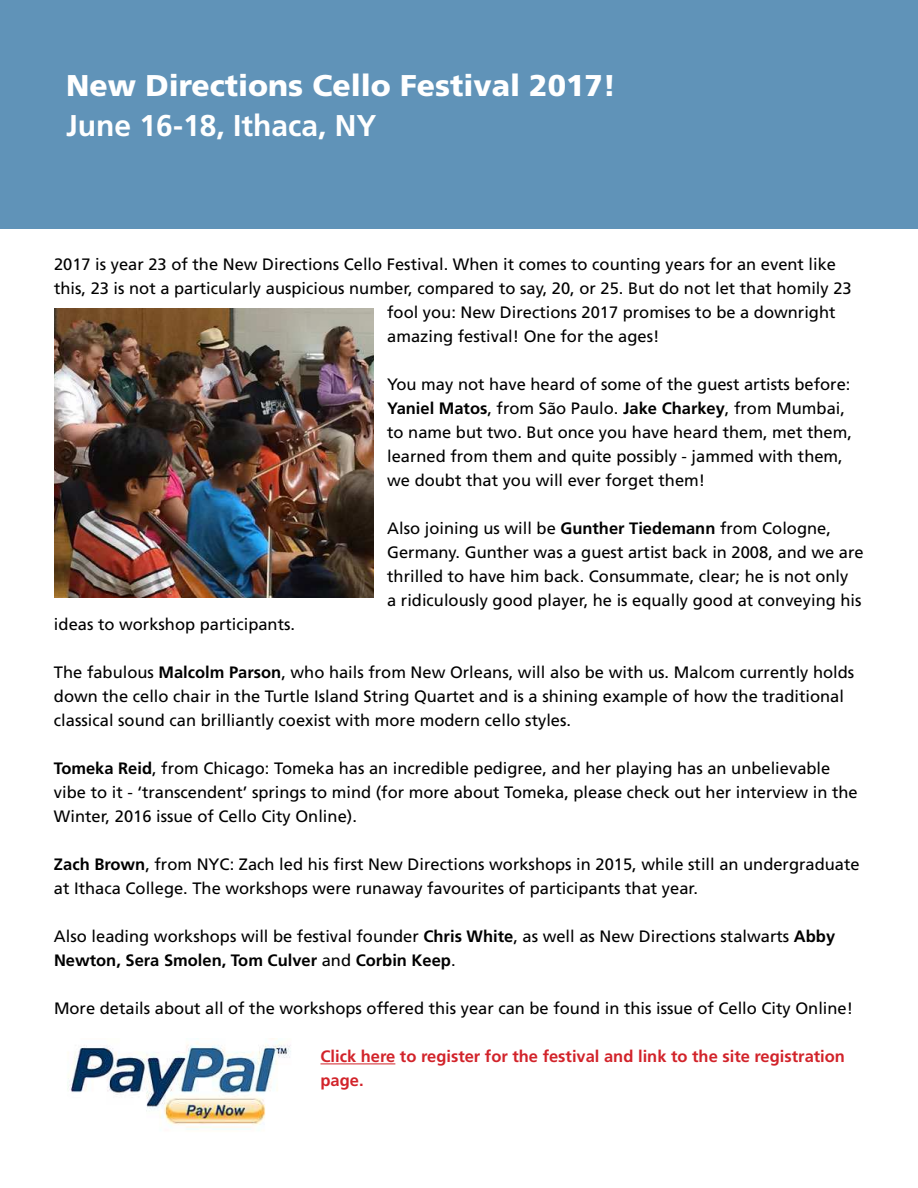
<style>
.page{position:relative;width:918px;height:1188px;background:#fff}
.page>*{position:absolute;margin:0;border:0;box-sizing:border-box;transform-origin:0 0}
.t1{font:900 30px "Frutiger";color:#fff}
.t2{font:700 30px "Frutiger";color:#fff}
.t3{font:16.5px/24px "Frutiger";color:#000}
.t4{font:700 16.5px/24px "Frutiger";color:#d2232a}
.s1{font-weight:700}
</style>
<div class="page">
<div style="left:0;top:0;width:918px;height:229px;background:#6093b8"></div>
<hr style="left:320px;top:1063px;width:75px;height:1px;background:#d2232a">
<img style="left:54px;top:308px;width:320px;height:290px">
<img style="left:67px;top:1042px;width:224px;height:88px">
<h1 class="t1" style="left:66px;top:73px;width:551px">New Directions Cello Festival 2017!</h1>
<h1 class="t2" style="left:66px;top:114px;width:312px">June 16-18, Ithaca, NY</h1>
<p class="t3" style="left:54px;top:254px;width:784px">2017 is year 23 of the New Directions Cello Festival. When it comes to counting years for an event like</p>
<p class="t3" style="left:54px;top:278px;width:799px">this, 23 is not a particularly auspicious number, compared to say, 20, or 25. But do not let that homily 23</p>
<p class="t3" style="left:387px;top:302px;width:450px">fool you: New Directions 2017 promises to be a downright</p>
<p class="t3" style="left:387px;top:326px;width:274px">amazing festival! One for the ages!</p>
<p class="t3" style="left:387px;top:374px;width:466px">You may not have heard of some of the guest artists before:<br><span class="s1">Yaniel Matos</span>, from São Paulo. <span class="s1">Jake Charkey</span>, from Mumbai, to name but two. But once you have heard them, met them, learned from them and quite possibly - jammed with them, we doubt that you will ever forget them!</p>
<p class="t3" style="left:387px;top:518px;width:478px">Also joining us will be <span class="s1">Gunther Tiedemann</span> from Cologne, Germany. Gunther was a guest artist back in 2008, and we are thrilled to have him back. Consummate, clear; he is not only<br>a ridiculously good player, he is equally good at conveying his</p>
<p class="t3" style="left:54px;top:614px;width:243px">ideas to workshop participants.</p>
<p class="t3" style="left:54px;top:662px;width:802px">The fabulous <span class="s1">Malcolm Parson</span>, who hails from New Orleans, will also be with us. Malcom currently holds down the cello chair in the Turtle Island String Quartet and is a shining example of how the traditional classical sound can brilliantly coexist with more modern cello styles.</p>
<p class="t3" style="left:54px;top:758px;width:805px"><span class="s1">Tomeka Reid</span>, from Chicago: Tomeka has an incredible pedigree, and her playing has an unbelievable vibe to it - ‘transcendent’ springs to mind (for more about Tomeka, please check out her interview in the<br>Winter, 2016 issue of Cello City Online).</p>
<p class="t3" style="left:54px;top:854px;width:807px"><span class="s1">Zach Brown</span>, from NYC: Zach led his first New Directions workshops in 2015, while still an undergraduate at Ithaca College. The workshops were runaway favourites of participants that year.</p>
<p class="t3" style="left:54px;top:926px;width:783px">Also leading workshops will be festival founder <span class="s1">Chris White</span>, as well as New Directions stalwarts <span class="s1">Abby<br>Newton, Sera Smolen, Tom Culver</span> and <span class="s1">Corbin Keep</span>.</p>
<p class="t3" style="left:54px;top:998px;width:801px">More details about all of the workshops offered this year can be found in this issue of Cello City Online!</p>
<p class="t4" style="left:320px;top:1046px;width:526px">Click here to register for the festival and link to the site registration page.</p>
</div>
